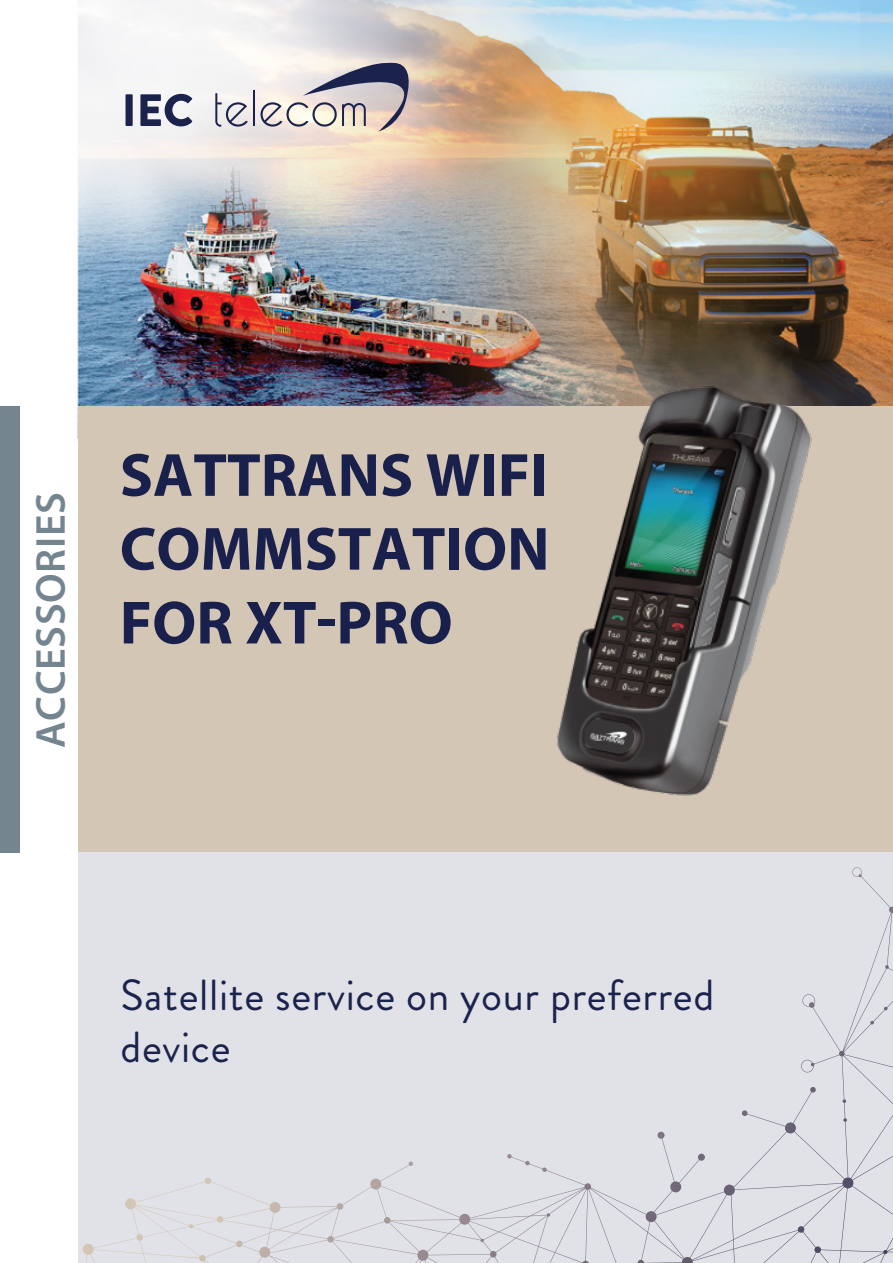
<style>
.page{position:relative;width:893px;height:1263px;background:#fff}
.page>*{position:absolute;margin:0;border:0;box-sizing:border-box;transform-origin:0 0}
.t1{font:700 61.5px/73.8px "Myriad Pro";color:#19204c;text-align:justify}
.t2{font:43.5px/52.2px "Brandon Grotesque";letter-spacing:.015em;color:#1b224c}
.t3{font:600 42px "Myriad Pro";letter-spacing:.015em;color:#758590}
</style>
<div class="page">
<img style="left:0;top:0;width:893px;height:853px">
<div style="left:78px;top:406px;width:815px;height:446px;background:#d4c6b5"></div>
<div style="left:78px;top:852px;width:815px;height:411px;background:#e0e2e8"></div>
<div style="left:0;top:406px;width:20px;height:446px;background:#758590"></div>
<div style="left:126px;top:94px;width:7px;height:32px;background:#1b224c"></div>
<svg style="left:140px;top:94px;width:52px;height:32px"></svg>
<hr style="left:253px;top:91px;width:2px;height:35px;background:#1b224c">
<svg style="left:261px;top:48px;width:205px;height:83px;background:#cabcb7"></svg>
<svg style="left:215px;top:93px;width:33px;height:34px"></svg>
<svg style="left:507px;top:867px;width:384px;height:347px"></svg>
<img style="left:333px;top:353px;width:560px;height:443px">
<p class="t3" style="left:24px;top:748px;width:257px;rotate:-90deg">ACCESSORIES</p>
<h1 class="t1" style="left:120px;top:436px;width:431px">SATTRANS WIFI COMMSTATION FOR XT-PRO</h1>
<p class="t2" style="left:120px;top:969px;width:595px">Satellite service on your preferred device</p>
</div>
